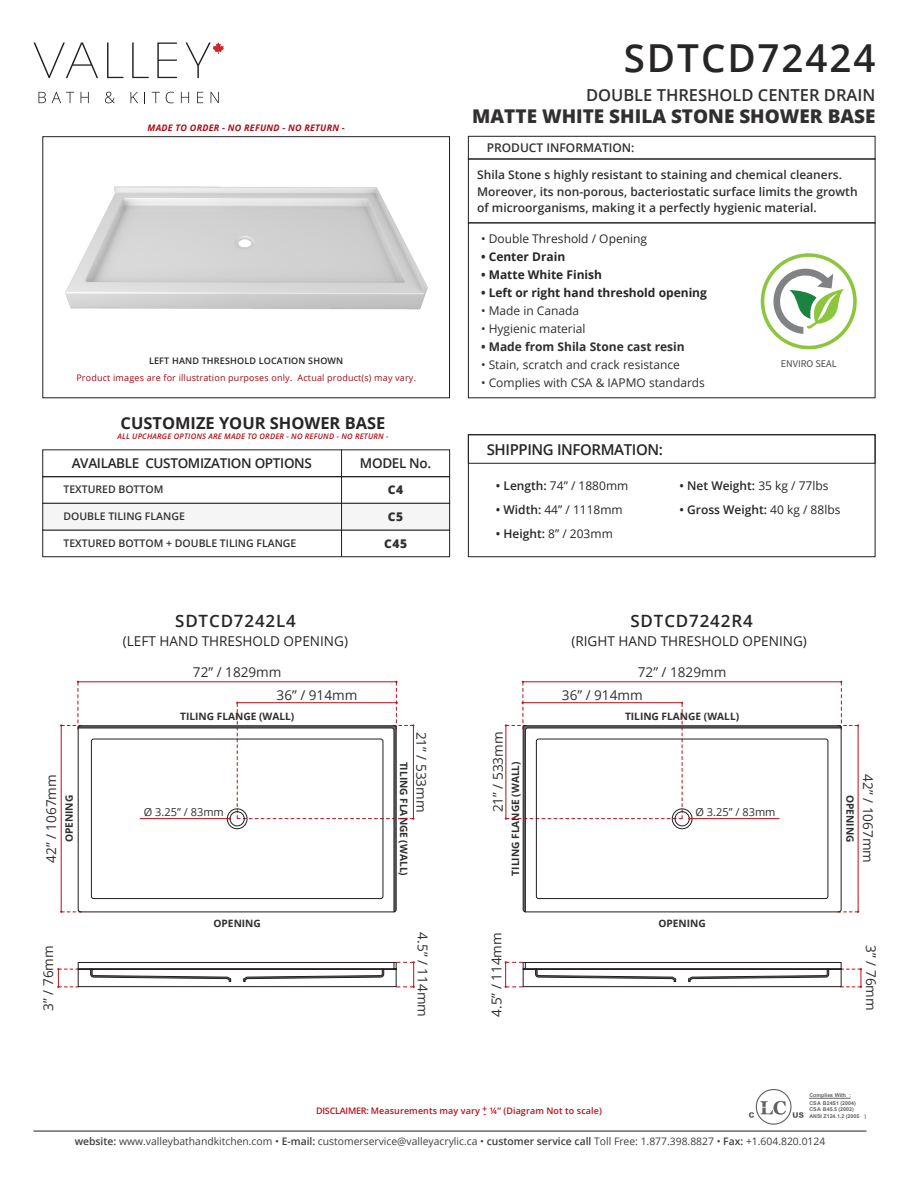
<style>
.page{position:relative;width:918px;height:1188px;background:#fff}
.page>*{position:absolute;margin:0;border:0;box-sizing:border-box;transform-origin:0 0}
.t1{font:600 38.55px "Open Sans";letter-spacing:.05em;color:#282526}
.t2{font:800 18.9px "Open Sans";color:#312f30}
.t3{font:600 16.95px "Open Sans";letter-spacing:.05em;color:#282526}
.t4{font:600 16.5px "Open Sans";color:#312f30}
.t5{font:700 16.5px "Open Sans";color:#282526}
.t6{font:600 15px "Open Sans";letter-spacing:-.025em;color:#282526}
.t7{font:13.5px "Open Sans";color:#312f30}
.t8{font:13.5px "Open Sans";color:#282526}
.t9{font:600 13.5px "Open Sans";letter-spacing:-.025em;color:#282526}
.t10{font:600 12px/16.5px "Open Sans";color:#312f30}
.t11{font:12px "Open Sans";color:#312f30}
.t12{font:700 12px "Open Sans";color:#282526}
.t13{font:600 12px "Open Sans";color:#282526}
.t14{font:12px "Open Sans";color:#282526}
.t15{font:700 12px "Open Sans";color:#312f30}
.t16{font:800 12px "Open Sans";letter-spacing:.05em;color:#312f30}
.t17{font:10.95px "Open Sans";color:#312f30}
.t18{font:600 10.5px "Open Sans";color:#312f30}
.t19{font:10.35px "Open Sans";color:#3e3e3f}
.t20{font:700 10.2px "Open Sans";color:#312f30}
.t21{font:10.2px "Source Sans Pro";color:#4b4c4d}
.t22{font:9px "Open Sans";letter-spacing:.02em;color:#a70a12}
.t23{font:600 9px "Open Sans";letter-spacing:.01em;color:#bb1018}
.t24{font:italic 700 9px "Open Sans";letter-spacing:.025em;color:#b00d15}
.t25{font:600 9px "Open Sans";letter-spacing:.02em;color:#231f20}
.t26{font:italic 600 7.65px "Open Sans";letter-spacing:.025em;color:#b00d15}
.t27{font:700 5.25px/7.6px "Arial";color:#231f20}
.s1{font-weight:600}
.s2{font-weight:400}
</style>
<div class="page">
<svg style="left:749px;top:1089px;width:55px;height:36px"></svg>
<hr style="left:809px;top:1098px;width:42px;height:1px;background:#231f20">
<hr style="left:34px;top:1131px;width:832px;height:1px;background:#231f20">
<svg style="left:39px;top:92px;width:7px;height:11px"></svg>
<svg style="left:52px;top:92px;width:22px;height:11px"></svg>
<svg style="left:81px;top:92px;width:8px;height:11px"></svg>
<svg style="left:105px;top:92px;width:10px;height:11px"></svg>
<svg style="left:131px;top:92px;width:7px;height:11px"></svg>
<svg style="left:152px;top:92px;width:8px;height:11px"></svg>
<svg style="left:166px;top:92px;width:8px;height:11px"></svg>
<svg style="left:181px;top:92px;width:8px;height:11px"></svg>
<svg style="left:197px;top:92px;width:6px;height:11px"></svg>
<svg style="left:211px;top:92px;width:8px;height:11px"></svg>
<svg style="left:34px;top:43px;width:64px;height:35px"></svg>
<svg style="left:107px;top:43px;width:17px;height:35px"></svg>
<svg style="left:132px;top:43px;width:17px;height:35px"></svg>
<svg style="left:157px;top:43px;width:20px;height:35px"></svg>
<svg style="left:186px;top:43px;width:38px;height:35px"></svg>
<svg style="left:772px;top:267px;width:72px;height:67px"></svg>
<div style="left:761px;top:253px;width:96px;height:96px;border:4px solid #8bc63e;border-radius:50%"></div>
<div style="left:468px;top:159px;width:407px;height:64px;border:1px solid #231f20"></div>
<div style="left:468px;top:136px;width:407px;height:23px;border:1px solid #231f20"></div>
<div style="left:42px;top:476px;width:408px;height:28px;border:1px solid #231f20"></div>
<div style="left:42px;top:530px;width:408px;height:27px;border:1px solid #231f20"></div>
<div style="left:42px;top:503px;width:408px;height:27px;background:#f5f5f6;border:1px solid #231f20"></div>
<hr style="left:341px;top:449px;width:1px;height:108px;background:#231f20">
<img style="left:65px;top:186px;width:363px;height:124px">
<div style="left:42px;top:136px;width:408px;height:262px;border:1px solid #231f20"></div>
<div style="left:468px;top:434px;width:407px;height:30px;border:1px solid #231f20"></div>
<div style="left:468px;top:434px;width:407px;height:123px;border:1px solid #231f20"></div>
<hr style="left:78px;top:682px;width:318px;height:1px;background:#bb1018">
<svg style="left:57px;top:961px;width:358px;height:27px"></svg>
<svg style="left:81px;top:725px;width:316px;height:188px"></svg>
<div style="left:91px;top:739px;width:292px;height:160px;border:1px solid #231f20;border-radius:2px"></div>
<hr style="left:80px;top:911px;width:314px;height:1px;background:#231f20">
<div style="left:230px;top:811px;width:15px;height:15px;border:1px solid #231f20;border-radius:50%"></div>
<div style="left:227px;top:809px;width:20px;height:20px;border:1px solid #231f20;border-radius:50%"></div>
<svg style="left:60px;top:681px;width:21px;height:232px"></svg>
<hr style="left:140px;top:818px;width:90px;height:1px;background:#bb1018">
<svg style="left:229px;top:681px;width:185px;height:139px"></svg>
<hr style="left:523px;top:682px;width:318px;height:1px;background:#bb1018">
<svg style="left:505px;top:961px;width:357px;height:27px"></svg>
<svg style="left:522px;top:725px;width:316px;height:188px"></svg>
<div style="left:536px;top:739px;width:292px;height:160px;border:1px solid #231f20;border-radius:2px"></div>
<hr style="left:525px;top:911px;width:314px;height:1px;background:#231f20">
<div style="left:675px;top:811px;width:15px;height:15px;border:1px solid #231f20;border-radius:50%"></div>
<div style="left:672px;top:809px;width:20px;height:20px;border:1px solid #231f20;border-radius:50%"></div>
<svg style="left:838px;top:681px;width:21px;height:232px"></svg>
<hr style="left:689px;top:818px;width:90px;height:1px;background:#bb1018">
<svg style="left:505px;top:681px;width:185px;height:139px"></svg>
<p class="t1" style="left:624px;top:32px;width:253px">SDTCD72424</p>
<p class="t24" style="left:148px;top:121px;width:199px">MADE TO ORDER - NO REFUND - NO RETURN -</p>
<h3 class="t4" style="left:586px;top:83px;width:291px">DOUBLE THRESHOLD CENTER DRAIN</h3>
<h2 class="t2" style="left:472px;top:102px;width:405px">MATTE WHITE SHILA STONE SHOWER BASE</h2>
<p class="t25" style="left:149px;top:354px;width:196px">LEFT HAND THRESHOLD LOCATION SHOWN</p>
<p class="t22" style="left:76px;top:371px;width:341px">Product images are for illustration purposes only. Actual product(s) may vary.</p>
<p class="t10" style="left:487px;top:139px;width:149px">PRODUCT INFORMATION:</p>
<p class="t10" style="left:477px;top:166px;width:382px">Shila Stone s highly resistant to staining and chemical cleaners.<br>Moreover, its non-porous, bacteriostatic surface limits the growth of microorganisms, making it a perfectly hygienic material.</p>
<p class="t14" style="left:481px;top:230px;width:168px">• Double Threshold / Opening</p>
<p class="t12" style="left:481px;top:248px;width:86px">• Center Drain</p>
<p class="t12" style="left:481px;top:266px;width:123px">• Matte White Finish</p>
<p class="t12" style="left:481px;top:284px;width:227px">• Left or right hand threshold opening</p>
<p class="t11" style="left:481px;top:302px;width:100px">• Made in Canada</p>
<p class="t11" style="left:481px;top:320px;width:106px">• Hygienic material</p>
<p class="t15" style="left:481px;top:338px;width:205px">• Made from Shila Stone cast resin</p>
<p class="t11" style="left:481px;top:356px;width:200px">• Stain, scratch and crack resistance</p>
<p class="t11" style="left:481px;top:374px;width:225px">• Complies with CSA &amp; IAPMO standards</p>
<p class="t21" style="left:781px;top:357px;width:58px">ENVIRO SEAL</p>
<h3 class="t5" style="left:121px;top:411px;width:266px">CUSTOMIZE YOUR SHOWER BASE</h3>
<p class="t26" style="left:117px;top:431px;width:273px">ALL UPCHARGE OPTIONS ARE MADE TO ORDER - NO REFUND - NO RETURN -</p>
<p class="t9" style="left:72px;top:454px;width:242px">AVAILABLE CUSTOMIZATION OPTIONS</p>
<p class="t9" style="left:360px;top:454px;width:73px">MODEL No.</p>
<p class="t6" style="left:487px;top:439px;width:178px">SHIPPING INFORMATION:</p>
<p class="t18" style="left:63px;top:482px;width:102px">TEXTURED BOTTOM</p>
<p class="t18" style="left:63px;top:509px;width:123px">DOUBLE TILING FLANGE</p>
<p class="t18" style="left:63px;top:536px;width:235px">TEXTURED BOTTOM + DOUBLE TILING FLANGE</p>
<p class="t16" style="left:388px;top:481px;width:17px">C4</p>
<p class="t16" style="left:388px;top:508px;width:17px">C5</p>
<p class="t16" style="left:384px;top:535px;width:25px">C45</p>
<p class="t14" style="left:496px;top:477px;width:134px"><span class="s1">• Length:</span> 74” / 1880mm</p>
<p class="t14" style="left:496px;top:501px;width:128px"><span class="s1">• Width:</span> 44” / 1118mm</p>
<p class="t13" style="left:496px;top:525px;width:118px">• Height: <span class="s2">8” / 203mm</span></p>
<p class="t13" style="left:680px;top:477px;width:151px">• Net Weight: <span class="s2">35 kg / 77lbs</span></p>
<p class="t13" style="left:680px;top:501px;width:162px">• Gross Weight: <span class="s2">40 kg / 88lbs</span></p>
<p class="t3" style="left:175px;top:609px;width:122px">SDTCD7242L4</p>
<p class="t8" style="left:123px;top:632px;width:227px">(LEFT HAND THRESHOLD OPENING)</p>
<p class="t3" style="left:630px;top:609px;width:124px">SDTCD7242R4</p>
<p class="t8" style="left:571px;top:632px;width:237px">(RIGHT HAND THRESHOLD OPENING)</p>
<p class="t7" style="left:193px;top:662px;width:90px">72” / 1829mm</p>
<p class="t7" style="left:638px;top:662px;width:90px">72” / 1829mm</p>
<p class="t7" style="left:277px;top:685px;width:82px">36” / 914mm</p>
<p class="t7" style="left:562px;top:685px;width:82px">36” / 914mm</p>
<p class="t20" style="left:180px;top:709px;width:116px">TILING FLANGE (WALL)</p>
<p class="t20" style="left:625px;top:709px;width:116px">TILING FLANGE (WALL)</p>
<p class="t7" style="left:42px;top:863px;width:90px;rotate:-90deg">42” / 1067mm</p>
<p class="t20" style="left:62px;top:842px;width:49px;rotate:-90deg">OPENING</p>
<p class="t17" style="left:144px;top:804px;width:82px">Ø 3.25” / 83mm</p>
<p class="t20" style="left:411px;top:762px;width:116px;rotate:90deg">TILING FLANGE (WALL)</p>
<p class="t7" style="left:431px;top:732px;width:82px;rotate:90deg">21” / 533mm</p>
<p class="t7" style="left:489px;top:812px;width:82px;rotate:-90deg">21” / 533mm</p>
<p class="t20" style="left:508px;top:876px;width:116px;rotate:-90deg">TILING FLANGE (WALL)</p>
<p class="t17" style="left:696px;top:804px;width:82px">Ø 3.25” / 83mm</p>
<p class="t20" style="left:857px;top:795px;width:49px;rotate:90deg">OPENING</p>
<p class="t7" style="left:877px;top:774px;width:90px;rotate:90deg">42” / 1067mm</p>
<p class="t20" style="left:214px;top:916px;width:49px">OPENING</p>
<p class="t20" style="left:658px;top:916px;width:49px">OPENING</p>
<p class="t7" style="left:39px;top:1011px;width:67px;rotate:-90deg">3” / 76mm</p>
<p class="t7" style="left:432px;top:932px;width:86px;rotate:90deg">4.5” / 114mm</p>
<p class="t7" style="left:487px;top:1017px;width:86px;rotate:-90deg">4.5” / 114mm</p>
<p class="t7" style="left:880px;top:945px;width:67px;rotate:90deg">3” / 76mm</p>
<p class="t27" style="left:809px;top:1092px;width:48px">Complies With :<br>CSA B24S1 (2004)</p>
<p class="t27" style="left:809px;top:1106px;width:58px;line-height:6.3px">CSA B45.5 (2002)<br>ANSI Z124.1.2 (2005 )</p>
<p class="t19" style="left:75px;top:1134px;width:752px"><span class="s1">website:</span> www.valleybathandkitchen.com • <span class="s1">E-mail:</span> customerservice@valleyacrylic.ca • <span class="s1">customer service call</span> Toll Free: 1.877.398.8827 • <span class="s1">Fax:</span> +1.604.820.0124</p>
<p class="t23" style="left:482px;top:1103px;width:7px">+</p>
<p class="t23" style="left:316px;top:1105px;width:287px">DISCLAIMER: Measurements may vary ¼” (Diagram Not to scale)</p>
<p class="t23" style="left:483px;top:1108px;width:4px">-</p>
</div>
